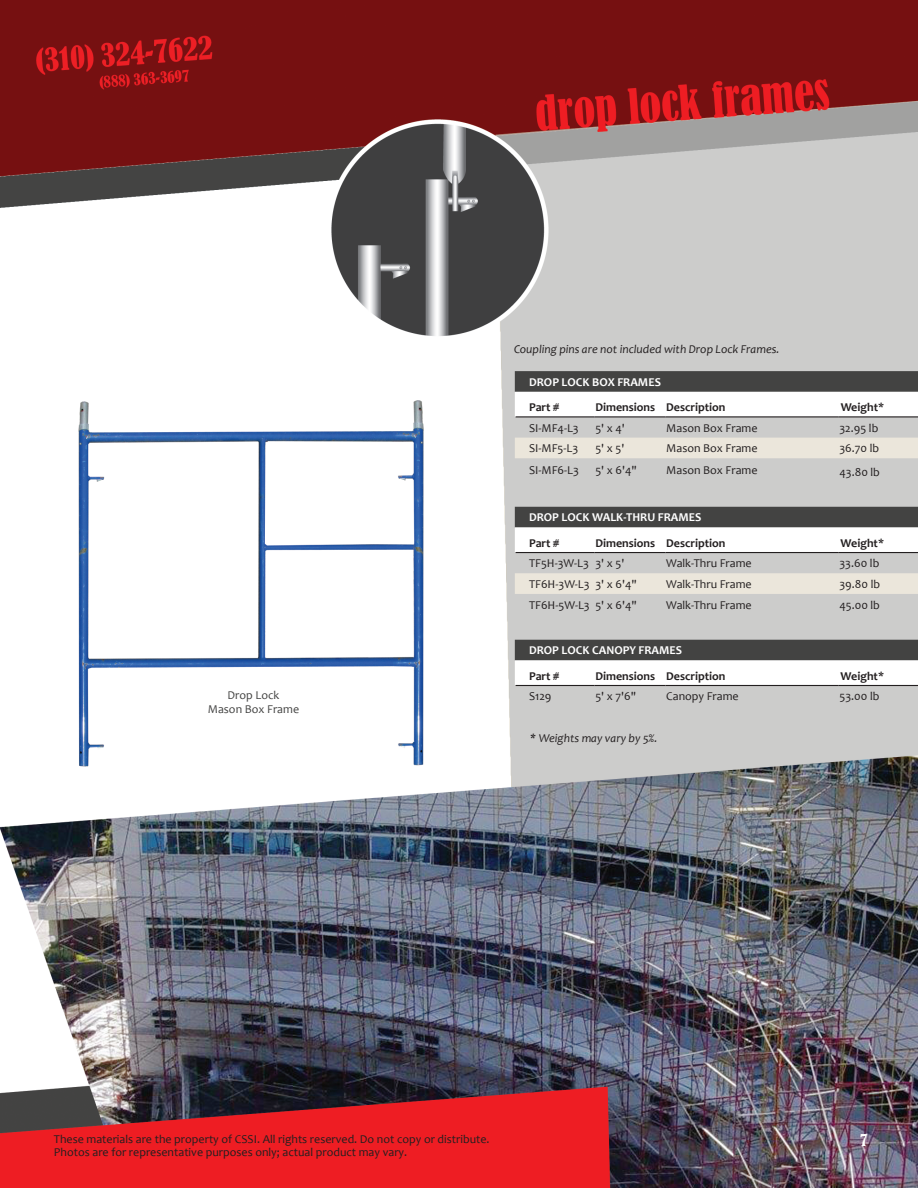
<style>
.page{position:relative;width:918px;height:1188px;background:#fff}
.page>*{position:absolute;margin:0;border:0;box-sizing:border-box;transform-origin:0 0}
.t1{font:condensed 15px "Bernard";color:#fff}
.t2{font:12px/13.5px "Candara";color:#231f20}
.t3{font:700 12px "Candara";color:#231f20}
.t4{font:italic 12px "Candara";color:#231f20}
.t5{font:700 12px "Candara";color:#fff}
.t6{font:12px "Candara";color:#434342}
</style>
<div class="page">
<img style="left:0;top:0;width:918px;height:1188px">
<svg style="left:515px;top:371px;width:403px;height:21px;background:#464645"></svg>
<svg style="left:515px;top:392px;width:403px;height:294px;fill:#cccccb"></svg>
<svg style="left:515px;top:438px;width:403px;height:156px"></svg>
<hr style="left:516px;top:416px;width:79px;height:1px;background:#231f20">
<hr style="left:595px;top:416px;width:71px;height:1px;background:#231f20">
<hr style="left:666px;top:416px;width:173px;height:1px;background:#231f20">
<hr style="left:839px;top:416px;width:47px;height:1px;background:#231f20">
<hr style="left:886px;top:416px;width:32px;height:1px;background:#231f20">
<hr style="left:516px;top:552px;width:79px;height:1px;background:#231f20">
<hr style="left:595px;top:552px;width:71px;height:1px;background:#231f20">
<hr style="left:666px;top:552px;width:173px;height:1px;background:#231f20">
<hr style="left:839px;top:552px;width:47px;height:1px;background:#231f20">
<hr style="left:886px;top:552px;width:32px;height:1px;background:#231f20">
<hr style="left:516px;top:685px;width:79px;height:1px;background:#231f20">
<hr style="left:595px;top:685px;width:71px;height:1px;background:#231f20">
<hr style="left:666px;top:685px;width:173px;height:1px;background:#231f20">
<hr style="left:839px;top:685px;width:47px;height:1px;background:#231f20">
<hr style="left:886px;top:685px;width:32px;height:1px;background:#231f20">
<p class="t4" style="left:514px;top:342px;width:267px">Coupling pins are not included with Drop Lock Frames.</p>
<p class="t5" style="left:529px;top:374px;width:133px">DROP LOCK BOX FRAMES</p>
<p class="t3" style="left:529px;top:399px;width:32px">Part #</p>
<p class="t3" style="left:595px;top:399px;width:132px">Dimensions Description</p>
<p class="t3" style="left:841px;top:399px;width:45px">Weight*</p>
<p class="t2" style="left:529px;top:421px;width:51px">SI-MF4-L3</p>
<p class="t2" style="left:595px;top:421px;width:31px">5' x 4'</p>
<p class="t2" style="left:666px;top:421px;width:93px">Mason Box Frame</p>
<p class="t2" style="left:839px;top:421px;width:40px">32.95 lb</p>
<p class="t2" style="left:529px;top:442px;width:51px">SI-MF5-L3</p>
<p class="t2" style="left:595px;top:442px;width:31px">5' x 5'</p>
<p class="t2" style="left:666px;top:442px;width:93px">Mason Box Frame</p>
<p class="t2" style="left:839px;top:442px;width:41px">36.70 lb</p>
<p class="t2" style="left:529px;top:464px;width:51px">SI-MF6-L3</p>
<p class="t2" style="left:595px;top:464px;width:43px">5' x 6'4"</p>
<p class="t2" style="left:666px;top:464px;width:93px">Mason Box Frame</p>
<p class="t2" style="left:839px;top:465px;width:42px">43.80 lb</p>
<p class="t5" style="left:529px;top:510px;width:174px">DROP LOCK WALK-THRU FRAMES</p>
<p class="t3" style="left:529px;top:535px;width:32px">Part #</p>
<p class="t3" style="left:595px;top:535px;width:132px">Dimensions Description</p>
<p class="t3" style="left:841px;top:535px;width:45px">Weight*</p>
<p class="t2" style="left:529px;top:556px;width:97px">TF5H-3W-L3 3' x 5'</p>
<p class="t2" style="left:666px;top:556px;width:87px">Walk-Thru Frame</p>
<p class="t2" style="left:839px;top:556px;width:41px">33.60 lb</p>
<p class="t2" style="left:529px;top:577px;width:109px">TF6H-3W-L3 3' x 6'4"</p>
<p class="t2" style="left:666px;top:577px;width:87px">Walk-Thru Frame</p>
<p class="t2" style="left:839px;top:577px;width:42px">39.80 lb</p>
<p class="t2" style="left:529px;top:598px;width:109px">TF6H-5W-L3 5' x 6'4"</p>
<p class="t2" style="left:666px;top:598px;width:87px">Walk-Thru Frame</p>
<p class="t2" style="left:839px;top:598px;width:42px">45.00 lb</p>
<p class="t5" style="left:529px;top:643px;width:155px">DROP LOCK CANOPY FRAMES</p>
<p class="t3" style="left:529px;top:668px;width:32px">Part #</p>
<p class="t3" style="left:595px;top:668px;width:132px">Dimensions Description</p>
<p class="t3" style="left:841px;top:668px;width:45px">Weight*</p>
<p class="t6" style="left:228px;top:687px;width:53px">Drop Lock</p>
<p class="t2" style="left:529px;top:689px;width:24px">S129</p>
<p class="t2" style="left:595px;top:689px;width:42px">5' x 7'6"</p>
<p class="t2" style="left:666px;top:689px;width:74px">Canopy Frame</p>
<p class="t2" style="left:839px;top:689px;width:41px">53.00 lb</p>
<p class="t6" style="left:208px;top:702px;width:93px">Mason Box Frame</p>
<p class="t4" style="left:530px;top:731px;width:129px">* Weights may vary by 5%.</p>
<p class="t2" style="left:54px;top:1132px;width:437px">These materials are the property of CSSI. All rights reserved. Do not copy or distribute.<br>Photos are for representative purposes only; actual product may vary.</p>
<p class="t1" style="left:860px;top:1132px;width:9px">7</p>
</div>
